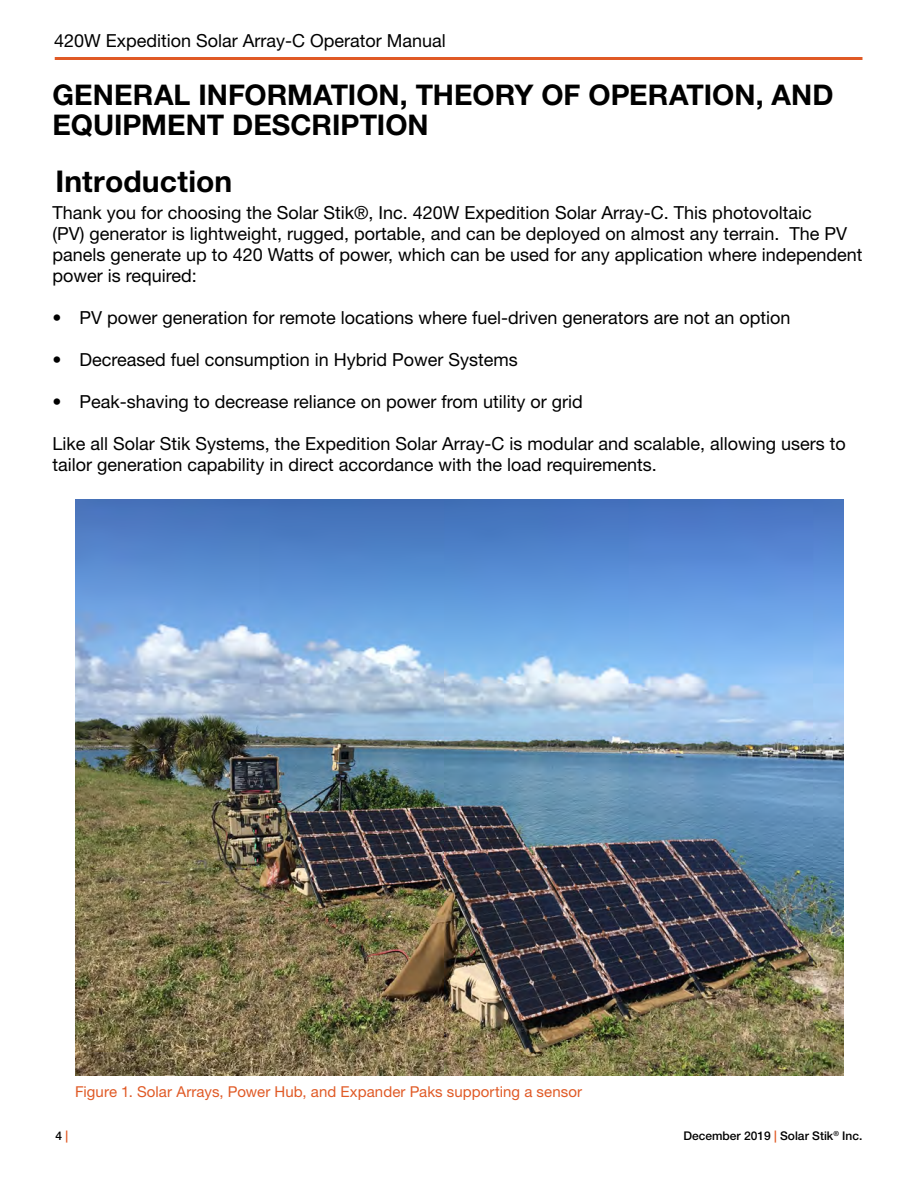
<style>
.page{position:relative;width:918px;height:1188px;background:#fff}
.page>*{position:absolute;margin:0;border:0;box-sizing:border-box;transform-origin:0 0}
.t1{font:700 30px "Helvetica Neue LT Std";letter-spacing:.005em;color:#000}
.t2{font:700 28.5px/30px "Helvetica Neue LT Std";color:#000}
.t3{font:18px/21px "Helvetica Neue LT Std";color:#000}
.t4{font:15px "Helvetica Neue LT Std";letter-spacing:.005em;color:#e05a26}
.t5{font:500 12px "Helvetica Neue LT Std";color:#000}
.s1{color:#e05a26}
</style>
<div class="page">
<hr style="left:55px;top:57px;width:807px;height:3px;background:#e05a26">
<img style="left:75px;top:500px;width:768px;height:576px">
<p class="t3" style="left:54px;top:30px;width:393px">420W Expedition Solar Array-C Operator Manual</p>
<h2 class="t2" style="left:52px;top:79px;width:783px">GENERAL INFORMATION, THEORY OF OPERATION, AND<br>EQUIPMENT DESCRIPTION</h2>
<h1 class="t1" style="left:56px;top:162px;width:178px">Introduction</h1>
<p class="t3" style="left:52px;top:202px;width:812px">Thank you for choosing the Solar Stik®, Inc. 420W Expedition Solar Array-C. This photovoltaic<br>(PV) generator is lightweight, rugged, portable, and can be deployed on almost any terrain. The PV panels generate up to 420 Watts of power, which can be used for any application where independent power is required:</p>
<p class="t3" style="left:52px;top:307px;width:740px">• PV power generation for remote locations where fuel-driven generators are not an option</p>
<p class="t3" style="left:52px;top:349px;width:467px">• Decreased fuel consumption in Hybrid Power Systems</p>
<p class="t3" style="left:52px;top:391px;width:532px">• Peak-shaving to decrease reliance on power from utility or grid</p>
<p class="t3" style="left:52px;top:433px;width:795px">Like all Solar Stik Systems, the Expedition Solar Array-C is modular and scalable, allowing users to tailor generation capability in direct accordance with the load requirements.</p>
<p class="t4" style="left:75px;top:1083px;width:509px">Figure 1. Solar Arrays, Power Hub, and Expander Paks supporting a sensor</p>
<p class="t5" style="left:56px;top:1129px;width:14px">4 <span class="s1">|</span></p>
<p class="t5" style="left:684px;top:1129px;width:180px">December 2019 <span class="s1">|</span> Solar Stik<sup>®</sup> Inc.</p>
</div>
